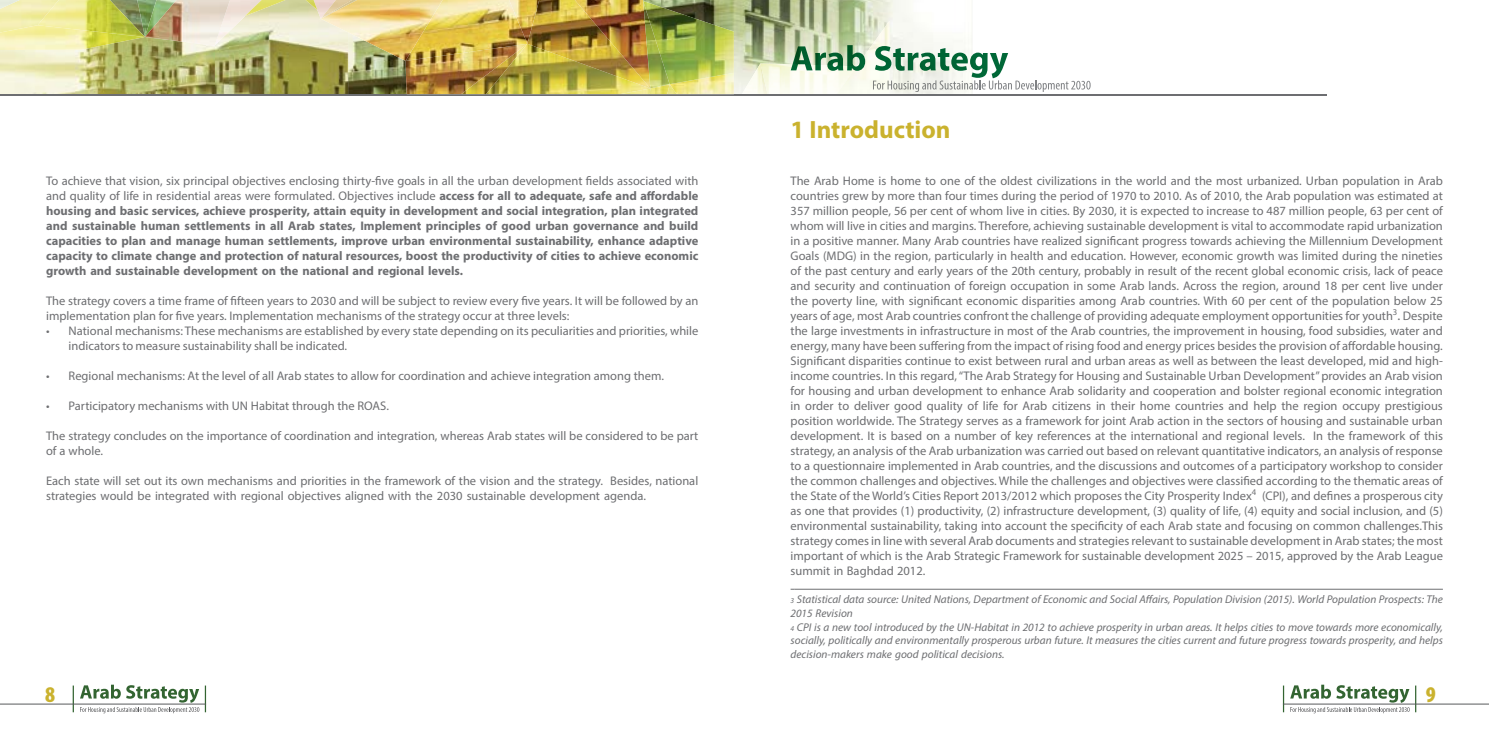
<style>
.page{position:relative;width:1489px;height:745px;background:#fff}
.page>*{position:absolute;margin:0;border:0;box-sizing:border-box;transform-origin:0 0}
.t1{font:700 25px "Myriad Pro";color:#cab22e}
.t2{font:900 condensed 22.5px "Myriad Pro";color:#cab22e}
.t3{font:12.5px/15px "Myriad Pro";color:#6d6e71}
.t4{font:700 12.5px/15px "Myriad Pro";color:#6d6e71;text-align:justify}
.t5{font:italic 11.25px/13.8px "Myriad Pro";color:#6d6e71}
.s1{font-weight:400}
.s2{font-size:13.75px}
.s3{font-size:7.5px}
</style>
<div class="page">
<svg style="left:1290px;top:684px;width:119px;height:28px"></svg>
<svg style="left:1282px;top:686px;width:1px;height:25px"></svg>
<hr style="left:1414px;top:685px;width:2px;height:26px;background:#336431">
<svg style="left:80px;top:684px;width:119px;height:28px"></svg>
<svg style="left:73px;top:685px;width:1px;height:26px"></svg>
<svg style="left:205px;top:685px;width:1px;height:26px"></svg>
<hr style="left:1282px;top:703px;width:206px;height:1px;background:#58595b">
<hr style="left:0;top:703px;width:206px;height:1px;background:#58595b">
<img style="left:661px;top:0;width:311px;height:94px">
<img style="left:393px;top:61px;width:12px;height:33px">
<img style="left:215px;top:10px;width:133px;height:84px">
<img style="left:348px;top:61px;width:45px;height:33px">
<img style="left:0;top:46px;width:215px;height:48px">
<img style="left:741px;top:63px;width:19px;height:31px">
<img style="left:760px;top:63px;width:76px;height:31px">
<img style="left:836px;top:21px;width:53px;height:73px">
<hr style="left:0;top:94px;width:1327px;height:1px;background:#6d6e71">
<img style="left:303px;top:0;width:18px;height:19px">
<img style="left:239px;top:0;width:51px;height:46px">
<img style="left:0;top:0;width:38px;height:12px">
<img style="left:145px;top:0;width:94px;height:46px">
<img style="left:38px;top:0;width:107px;height:25px">
<img style="left:0;top:25px;width:145px;height:25px">
<img style="left:405px;top:61px;width:81px;height:33px">
<img style="left:459px;top:0;width:38px;height:61px">
<img style="left:321px;top:0;width:138px;height:61px">
<img style="left:486px;top:44px;width:41px;height:40px">
<img style="left:497px;top:0;width:30px;height:44px">
<img style="left:321px;top:0;width:89px;height:19px">
<img style="left:527px;top:0;width:24px;height:84px">
<img style="left:551px;top:0;width:99px;height:84px">
<img style="left:406px;top:84px;width:327px;height:11px">
<img style="left:669px;top:1px;width:64px;height:87px">
<img style="left:245px;top:0;width:54px;height:16px">
<img style="left:282px;top:0;width:35px;height:10px">
<img style="left:643px;top:1px;width:26px;height:87px">
<svg style="left:790px;top:45px;width:75px;height:26px;background:#7ba985"></svg>
<svg style="left:873px;top:46px;width:217px;height:46px"></svg>
<hr style="left:794px;top:588px;width:648px;height:1px;background:#6d6e71">
<p class="t4" style="left:46px;top:173px;width:654px"><span class="s1">To achieve that vision, six principal objectives enclosing thirty-five goals in all the urban development fields associated with and quality of life in residential areas were formulated. Objectives include</span> access for all to adequate, safe and affordable housing and basic services, achieve prosperity, attain equity in development and social integration, plan integrated and sustainable human settlements in all Arab states, Implement principles of good urban governance and build capacities to plan and manage human settlements, improve urban environmental sustainability, enhance adaptive capacity to climate change and protection of natural resources, boost the productivity of cities to achieve economic growth and sustainable development on the national and regional levels.</p>
<p class="t3" style="left:46px;top:293px;width:653px">The strategy covers a time frame of fifteen years to 2030 and will be subject to review every five years. It will be followed by an implementation plan for five years. Implementation mechanisms of the strategy occur at three levels:</p>
<p class="t3" style="left:69px;top:323px;width:631px;text-indent:-22px">• National mechanisms: These mechanisms are established by every state depending on its peculiarities and priorities, while indicators to measure sustainability shall be indicated.</p>
<p class="t3" style="left:46px;top:368px;width:619px">• Regional mechanisms: At the level of all Arab states to allow for coordination and achieve integration among them.</p>
<p class="t3" style="left:46px;top:398px;width:344px">• Participatory mechanisms with UN Habitat through the ROAS.</p>
<p class="t3" style="left:46px;top:428px;width:653px">The strategy concludes on the importance of coordination and integration, whereas Arab states will be considered to be part of a whole.</p>
<p class="t3" style="left:46px;top:473px;width:653px">Each state will set out its own mechanisms and priorities in the framework of the vision and the strategy. Besides, national strategies would be integrated with regional objectives aligned with the 2030 sustainable development agenda.</p>
<h1 class="t1" style="left:790px;top:113px;width:161px">1 Introduction</h1>
<p class="t3" style="left:790px;top:173px;width:654px;text-align:justify">The Arab Home is home to one of the oldest civilizations in the world and the most urbanized. Urban population in Arab countries grew by more than four times during the period of 1970 to 2010. As of 2010, the Arab population was estimated at 357 million people, 56 per cent of whom live in cities. By 2030, it is expected to increase to 487 million people, 63 per cent of whom will live in cities and margins. Therefore, achieving sustainable development is vital to accommodate rapid urbanization in a positive manner. Many Arab countries have realized significant progress towards achieving the Millennium Development Goals (MDG) in the region, particularly in health and education. However, economic growth was limited during the nineties of the past century and early years of the 20th century, probably in result of the recent global economic crisis, lack of peace and security and continuation of foreign occupation in some Arab lands. Across the region, around 18 per cent live under the poverty line, with significant economic disparities among Arab countries. With 60 per cent of the population below 25 years of age, most Arab countries confront the challenge of providing adequate employment opportunities for youth<sup>3</sup><span class="s2">.</span> Despite the large investments in infrastructure in most of the Arab countries, the improvement in housing, food subsidies, water and energy, many have been suffering from the impact of rising food and energy prices besides the provision of affordable housing.<br>Significant disparities continue to exist between rural and urban areas as well as between the least developed, mid and high&shy;income countries. In this regard, “The Arab Strategy for Housing and Sustainable Urban Development” provides an Arab vision for housing and urban development to enhance Arab solidarity and cooperation and bolster regional economic integration in order to deliver good quality of life for Arab citizens in their home countries and help the region occupy prestigious position worldwide. The Strategy serves as a framework for joint Arab action in the sectors of housing and sustainable urban development. It is based on a number of key references at the international and regional levels. In the framework of this strategy, an analysis of the Arab urbanization was carried out based on relevant quantitative indicators, an analysis of response to a questionnaire implemented in Arab countries, and the discussions and outcomes of a participatory workshop to consider the common challenges and objectives. While the challenges and objectives were classified according to the thematic areas of the State of the World’s Cities Report 2013/2012 which proposes the City Prosperity Index<sup>4</sup> (CPI), and defines a prosperous city as one that provides (1) productivity, (2) infrastructure development, (3) quality of life, (4) equity and social inclusion, and (5) environmental sustainability, taking into account the specificity of each Arab state and focusing on common challenges.This strategy comes in line with several Arab documents and strategies relevant to sustainable development in Arab states; the most important of which is the Arab Strategic Framework for sustainable development 2025 – 2015, approved by the Arab League summit in Baghdad 2012.</p>
<p class="t5" style="left:790px;top:591px;width:654px"><span class="s3">3</span> Statistical data source: United Nations, Department of Economic and Social Affairs, Population Division (2015). World Population Prospects: The 2015 Revision<br><span class="s3">4</span> CPI is a new tool introduced by the UN-Habitat in 2012 to achieve prosperity in urban areas. It helps cities to move towards more economically, socially, politically and environmentally prosperous urban future. It measures the cities current and future progress towards prosperity, and helps decision-makers make good political decisions.</p>
<h2 class="t2" style="left:45px;top:681px;width:11px">8</h2>
<h2 class="t2" style="left:1425px;top:681px;width:11px">9</h2>
</div>
